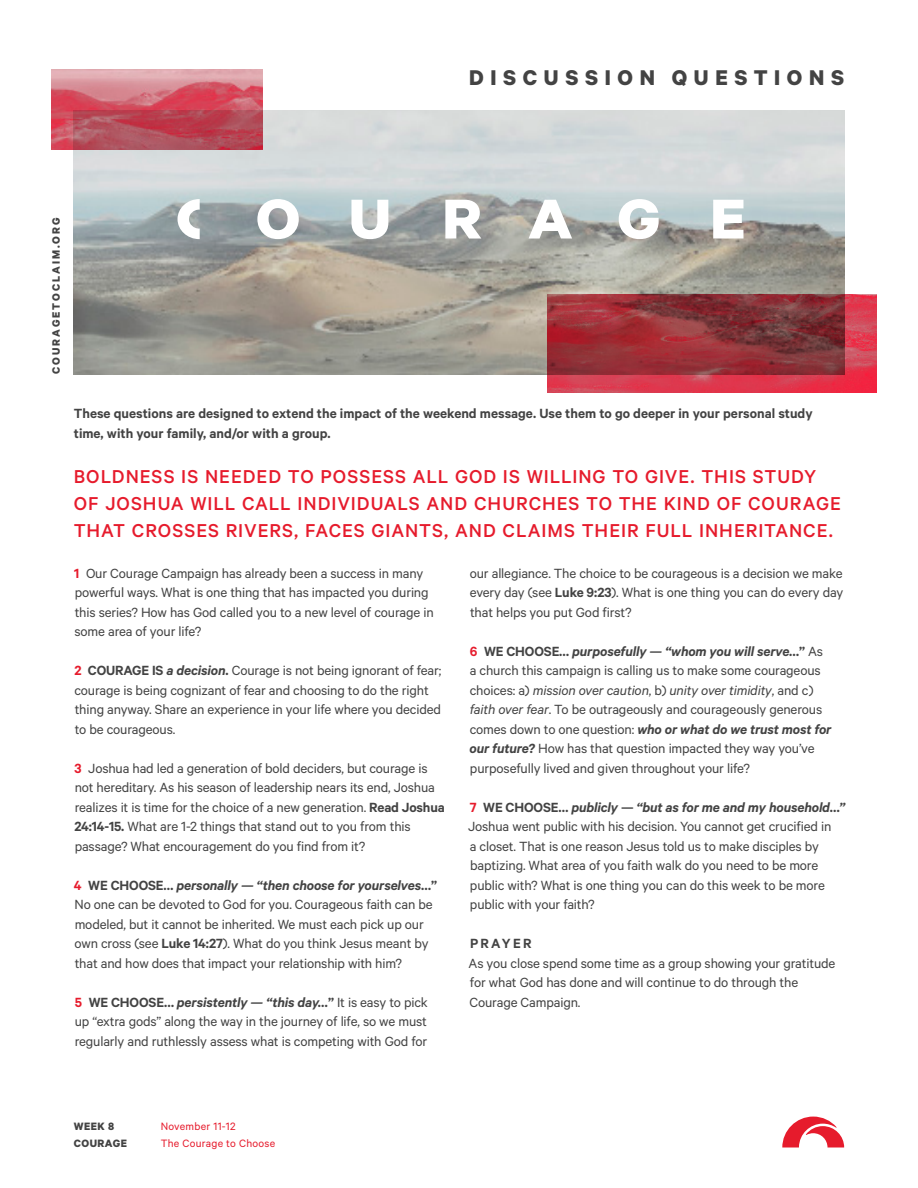
<style>
.page{position:relative;width:918px;height:1188px;background:#fff}
.page>*{position:absolute;margin:0;border:0;box-sizing:border-box;transform-origin:0 0}
.t1{font:700 24px "Calibre";letter-spacing:.28em;color:#434343}
.t2{font:500 21px/27px "Calibre";letter-spacing:.045em;color:#e61b2c}
.t3{font:15px/19.5px "Calibre";letter-spacing:-.01em;color:#434343}
.t4{font:600 15px/19.5px "Calibre";color:#434343}
.t5{font:12px "Calibre";letter-spacing:.02em;color:#e61b2c}
.t6{font:700 12px "Calibre";letter-spacing:.155em;color:#434343}
.t7{font:700 12px "Calibre";letter-spacing:.04em;color:#434343}
.s1{font-weight:600;color:#e61b2c}
.s2{font-weight:600}
.s3{font-weight:600;font-style:italic}
.s4{font-style:italic}
</style>
<div class="page">
<img style="left:74px;top:111px;width:770px;height:263px">
<svg style="left:782px;top:1117px;width:62px;height:31px"></svg>
<img style="left:547px;top:295px;width:329px;height:97px">
<img style="left:52px;top:70px;width:210px;height:79px">
<svg style="left:257px;top:199px;width:42px;height:40px"></svg>
<svg style="left:351px;top:200px;width:37px;height:39px"></svg>
<svg style="left:445px;top:200px;width:36px;height:39px"></svg>
<svg style="left:529px;top:200px;width:43px;height:39px"></svg>
<svg style="left:619px;top:199px;width:40px;height:40px"></svg>
<svg style="left:713px;top:200px;width:30px;height:39px"></svg>
<svg style="left:178px;top:199px;width:22px;height:40px"></svg>
<p class="t1" style="left:469px;top:63px;width:377px">DISCUSSION QUESTIONS</p>
<p class="t6" style="left:49px;top:374px;width:158px;rotate:-90deg">COURAGETOCLAIM.ORG</p>
<p class="t4" style="left:74px;top:404px;width:740px">These questions are designed to extend the impact of the weekend message. Use them to go deeper in your personal study time, with your family, and/or with a group.</p>
<p class="t2" style="left:74px;top:462px;width:769px">BOLDNESS IS NEEDED TO POSSESS ALL GOD IS WILLING TO GIVE. THIS STUDY<br>OF JOSHUA WILL CALL INDIVIDUALS AND CHURCHES TO THE KIND OF COURAGE<br>THAT CROSSES RIVERS, FACES GIANTS, AND CLAIMS THEIR FULL INHERITANCE.</p>
<p class="t3" style="left:74px;top:563px;width:361px"><span class="s1">1</span> Our Courage Campaign has already been a success in many powerful ways. What is one thing that has impacted you during this series? How has God called you to a new level of courage in some area of your life?</p>
<p class="t3" style="left:74px;top:660px;width:369px"><span class="s1">2</span> <span class="s2">COURAGE IS</span> <span class="s3">a decision</span><span class="s2">.</span> Courage is not being ignorant of fear; courage is being cognizant of fear and choosing to do the right thing anyway. Share an experience in your life where you decided to be courageous.</p>
<p class="t3" style="left:74px;top:758px;width:372px"><span class="s1">3</span> Joshua had led a generation of bold deciders, but courage is not hereditary. As his season of leadership nears its end, Joshua realizes it is time for the choice of a new generation. <span class="s2">Read Joshua 24:14-15.</span> What are 1-2 things that stand out to you from this passage? What encouragement do you find from it?</p>
<p class="t3" style="left:74px;top:875px;width:365px"><span class="s1">4</span> <span class="s2">WE CHOOSE…</span> <span class="s3">personally — “then choose for yourselves…</span><span class="s2">” </span>No one can be devoted to God for you. Courageous faith can be modeled, but it cannot be inherited. We must each pick up our own cross (see <span class="s2">Luke 14:27</span>). What do you think Jesus meant by that and how does that impact your relationship with him?</p>
<p class="t3" style="left:75px;top:992px;width:355px;text-align:justify"><span class="s1">5</span> <span class="s2">WE CHOOSE…</span> <span class="s3">persistently — “this day…</span><span class="s2">”</span> It is easy to pick up “extra gods” along the way in the journey of life, so we must regularly and ruthlessly assess what is competing with God for</p>
<p class="t3" style="left:470px;top:563px;width:375px;text-align:justify">our allegiance. The choice to be courageous is a decision we make every day (see <span class="s2">Luke 9:23</span>). What is one thing you can do every day that helps you put God first?</p>
<p class="t3" style="left:470px;top:641px;width:363px"><span class="s1">6</span> <span class="s2">WE CHOOSE…</span> <span class="s3">purposefully — “whom you will serve…</span><span class="s2">”</span> As a church this campaign is calling us to make some courageous choices: a) <span class="s4">mission over caution</span>, b) <span class="s4">unity over timidity</span>, and c) <span class="s4">faith over fear</span>. To be outrageously and courageously generous comes down to one question: <span class="s3">who or what do we trust most for our future?</span> How has that question impacted they way you’ve purposefully lived and given throughout your life?</p>
<p class="t3" style="left:468px;top:797px;width:378px"><span class="s1">7</span> <span class="s2">WE CHOOSE…</span> <span class="s3">publicly</span> <span class="s2">—</span> <span class="s3">“but as for me and my household…” </span>Joshua went public with his decision. You cannot get crucified in<br>a closet. That is one reason Jesus told us to make disciples by baptizing. What area of you faith walk do you need to be more public with? What is one thing you can do this week to be more public with your faith?</p>
<p class="t4" style="left:470px;top:933px;width:63px">PRAYER</p>
<p class="t3" style="left:469px;top:953px;width:368px">As you close spend some time as a group showing your gratitude for what God has done and will continue to do through the<br>Courage Campaign.</p>
<p class="t6" style="left:74px;top:1119px;width:42px">WEEK 8</p>
<p class="t5" style="left:161px;top:1120px;width:76px">November 11-12</p>
<p class="t7" style="left:74px;top:1136px;width:55px">COURAGE</p>
<p class="t5" style="left:161px;top:1137px;width:116px">The Courage to Choose</p>
</div>
